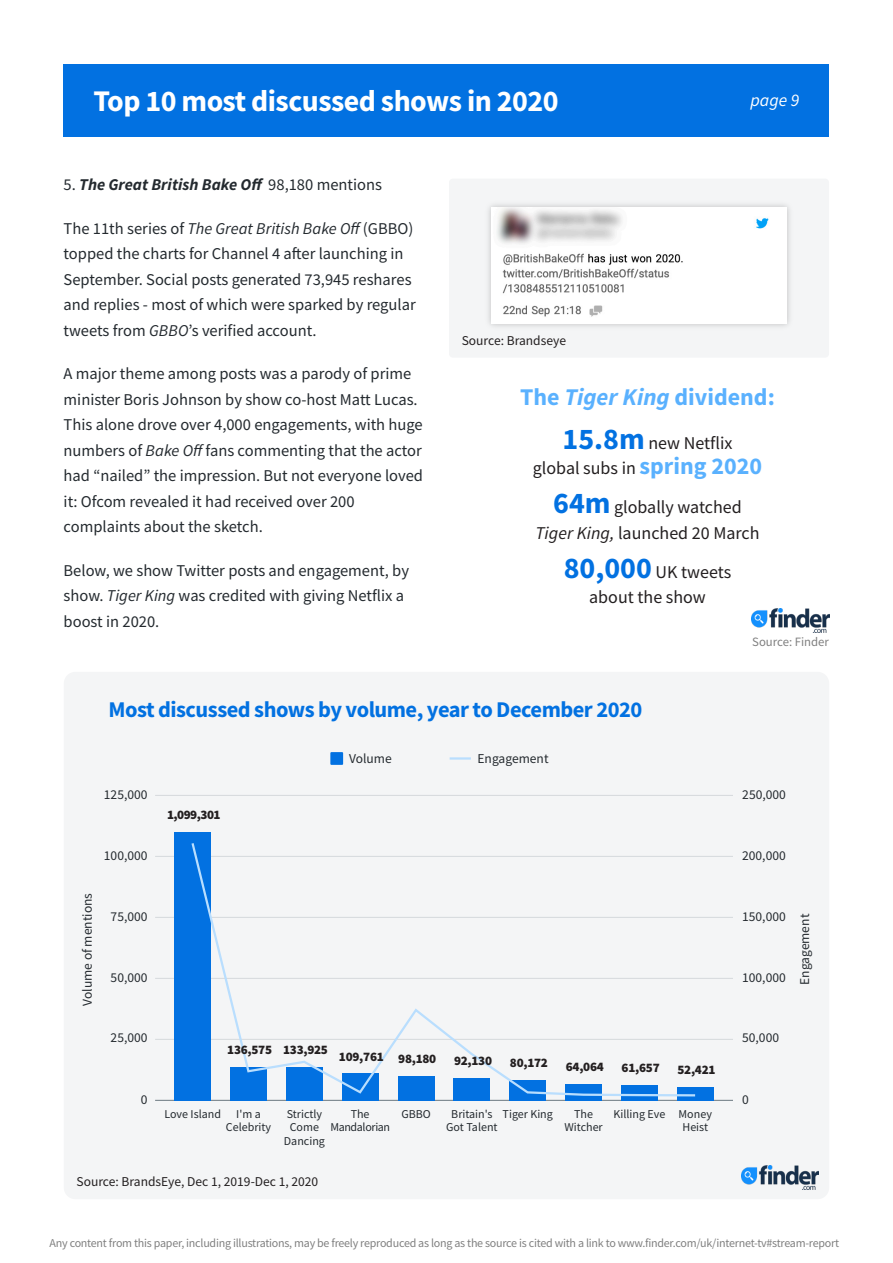
<style>
.page{position:relative;width:893px;height:1263px;background:#fff}
.page>*{position:absolute;margin:0;border:0;box-sizing:border-box;transform-origin:0 0}
.t1{font:700 30px "Source Sans Pro";letter-spacing:-.02em;color:#fff}
.t2{font:700 24px "Source Sans Pro";color:#5ab1fe}
.t3{font:700 22.5px "Source Sans Pro";letter-spacing:-.025em;color:#0271e1}
.t4{font:18px/25.5px "Source Sans Pro";color:#231f20;text-align:center}
.t5{font:italic 17.7px "Source Sans Pro";color:#fff}
.t6{font:16.5px/25.5px "Source Sans Pro";color:#242a2f}
.t7{font:italic 700 16.5px "Source Sans Pro";color:#242a2f}
.t8{font:13.5px "Source Sans Pro";color:#242a2f}
.t9{font:13.5px "Source Sans Pro";color:#231f20}
.t10{font:900 13.05px "Source Sans Pro";letter-spacing:-.02em;color:#231f20}
.t11{font:12.75px "Source Sans Pro";color:#808080}
.t12{font:12px "Source Sans Pro";letter-spacing:-.02em;color:#808080}
.t13{font:12px/13.5px "Source Sans Pro";color:#242a2f;text-align:center}
.t14{font:12px/13.5px "Source Sans Pro";letter-spacing:-.03em;color:#242a2f;text-align:center}
.s1{font-weight:400;font-style:normal}
.s2{font-style:italic}
.s3{font-weight:700;font-size:30px;color:#0271e1}
.s4{font-weight:700;font-size:24px;color:#5ab1fe}
</style>
<div class="page">
<div style="left:64px;top:672px;width:765px;height:527px;background:#f4f5f6;border-radius:12px"></div>
<hr style="left:155px;top:795px;width:578px;height:1px;background:#d5d9dc">
<hr style="left:155px;top:856px;width:578px;height:1px;background:#d5d9dc">
<hr style="left:155px;top:917px;width:578px;height:1px;background:#d5d9dc">
<hr style="left:155px;top:978px;width:578px;height:1px;background:#d5d9dc">
<hr style="left:155px;top:1039px;width:578px;height:1px;background:#d5d9dc">
<hr style="left:155px;top:1100px;width:578px;height:1px;background:#6c7881">
<div style="left:175px;top:832px;width:36px;height:269px;background:#0271e1"></div>
<div style="left:231px;top:1067px;width:36px;height:34px;background:#0271e1"></div>
<div style="left:286px;top:1068px;width:36px;height:33px;background:#0271e1"></div>
<div style="left:342px;top:1074px;width:36px;height:27px;background:#0271e1"></div>
<div style="left:398px;top:1076px;width:36px;height:25px;background:#0271e1"></div>
<div style="left:454px;top:1078px;width:36px;height:23px;background:#0271e1"></div>
<div style="left:510px;top:1080px;width:36px;height:21px;background:#0271e1"></div>
<div style="left:566px;top:1084px;width:36px;height:17px;background:#0271e1"></div>
<div style="left:621px;top:1085px;width:36px;height:16px;background:#0271e1"></div>
<div style="left:677px;top:1087px;width:36px;height:14px;background:#0271e1"></div>
<svg style="left:191px;top:843px;width:505px;height:254px"></svg>
<div style="left:330px;top:752px;width:13px;height:13px;background:#0271e1"></div>
<hr style="left:450px;top:757px;width:21px;height:3px;background:#b9defe">
<div style="left:64px;top:64px;width:765px;height:72px;background:#0271e1"></div>
<img style="left:751px;top:609px;width:78px;height:23px">
<img style="left:741px;top:1166px;width:77px;height:23px">
<div style="left:449px;top:179px;width:380px;height:179px;background:#f4f5f6;border-radius:4px"></div>
<img style="left:491px;top:207px;width:296px;height:117px">
<h1 class="t1" style="left:93px;top:88px;width:467px">Top 10 most discussed shows in 2020</h1>
<p class="t5" style="left:750px;top:93px;width:50px">page 9</p>
<p class="t7" style="left:64px;top:178px;width:320px"><span class="s1">5.</span> The Great British Bake Off <span class="s1">98,180 mentions</span></p>
<p class="t6" style="left:64px;top:217px;width:354px">The 11th series of <span class="s2">The Great British Bake Off</span>(GBBO) topped the charts for Channel 4 after launching in September. Social posts generated 73,945 reshares and replies - most of which were sparked by regular tweets from <span class="s2">GBBO</span>’s verified account.</p>
<p class="t6" style="left:64px;top:362px;width:361px">A major theme among posts was a parody of prime minister Boris Johnson by show co-host Matt Lucas.<br>This alone drove over 4,000 engagements, with huge numbers of <span class="s2">Bake Off</span>fans commenting that the actor had “nailed” the impression. But not everyone loved it: Ofcom revealed it had received over 200 complaints about the sketch.</p>
<p class="t6" style="left:64px;top:559px;width:347px">Below, we show Twitter posts and engagement, by show. <span class="s2">Tiger King</span> was credited with giving Netflix a boost in 2020.</p>
<p class="t9" style="left:462px;top:335px;width:106px">Source: Brandseye</p>
<h2 class="t2" style="left:520px;top:387px;width:256px">The <span class="s2">Tiger King</span> dividend:</h2>
<p class="t4" style="left:533px;top:432px;width:231px"><span class="s3">15.8m</span> new Netflix<br>global subs in <span class="s4">spring 2020</span></p>
<p class="t4" style="left:535px;top:496px;width:226px"><span class="s3">64m</span> globally watched<br><span class="s2">Tiger King,</span> launched 20 March</p>
<p class="t4" style="left:564px;top:561px;width:169px"><span class="s3">80,000</span> UK tweets about the show</p>
<p class="t11" style="left:752px;top:636px;width:78px">Source: Finder</p>
<h3 class="t3" style="left:109px;top:700px;width:535px">Most discussed shows by volume, year to December 2020</h3>
<p class="t8" style="left:349px;top:753px;width:44px">Volume</p>
<p class="t8" style="left:477px;top:753px;width:73px">Engagement</p>
<p class="t8" style="left:104px;top:789px;width:45px">125,000</p>
<p class="t8" style="left:742px;top:789px;width:45px">250,000</p>
<p class="t8" style="left:82px;top:1006px;width:114px;rotate:-90deg">Volume of mentions</p>
<p class="t8" style="left:104px;top:850px;width:45px">100,000</p>
<p class="t8" style="left:111px;top:911px;width:38px">75,000</p>
<p class="t8" style="left:111px;top:971px;width:38px">50,000</p>
<p class="t8" style="left:111px;top:1032px;width:38px">25,000</p>
<p class="t8" style="left:141px;top:1094px;width:8px">0</p>
<p class="t10" style="left:167px;top:809px;width:55px">1,099,301</p>
<p class="t10" style="left:227px;top:1044px;width:102px">136,575 133,925</p>
<p class="t10" style="left:339px;top:1051px;width:99px">109,761 98,180</p>
<p class="t10" style="left:454px;top:1055px;width:40px">92,130</p>
<p class="t10" style="left:510px;top:1057px;width:40px">80,172</p>
<p class="t10" style="left:566px;top:1061px;width:40px">64,064</p>
<p class="t10" style="left:622px;top:1063px;width:40px">61,657</p>
<p class="t10" style="left:677px;top:1064px;width:40px">52,421</p>
<p class="t13" style="left:164px;top:1108px;width:58px">Love Island</p>
<p class="t13" style="left:226px;top:1108px;width:47px">I'm a<br>Celebrity</p>
<p class="t13" style="left:284px;top:1108px;width:43px">Strictly<br>Come<br>Dancing</p>
<p class="t14" style="left:330px;top:1108px;width:61px">The<br>Mandalorian</p>
<p class="t13" style="left:401px;top:1108px;width:31px">GBBO</p>
<p class="t13" style="left:446px;top:1108px;width:53px">Britain's<br>Got Talent</p>
<p class="t13" style="left:503px;top:1108px;width:52px">Tiger King</p>
<p class="t13" style="left:564px;top:1108px;width:40px">The<br>Witcher</p>
<p class="t13" style="left:682px;top:1108px;width:31px;text-align:left;text-indent:-69px">Killing Eve Money<br>Heist</p>
<p class="t9" style="left:77px;top:1176px;width:243px">Source: BrandsEye, Dec 1, 2019-Dec 1, 2020</p>
<p class="t8" style="left:742px;top:850px;width:45px">200,000</p>
<p class="t8" style="left:742px;top:911px;width:45px">150,000</p>
<p class="t8" style="left:742px;top:971px;width:45px">100,000</p>
<p class="t8" style="left:799px;top:985px;width:73px;rotate:-90deg">Engagement</p>
<p class="t8" style="left:742px;top:1032px;width:38px">50,000</p>
<p class="t8" style="left:742px;top:1094px;width:8px">0</p>
<p class="t12" style="left:50px;top:1238px;width:791px">Any content from this paper, including illustrations, may be freely reproduced as long as the source is cited with a link to www.finder.com/uk/internet-tv#stream-report</p>
</div>
